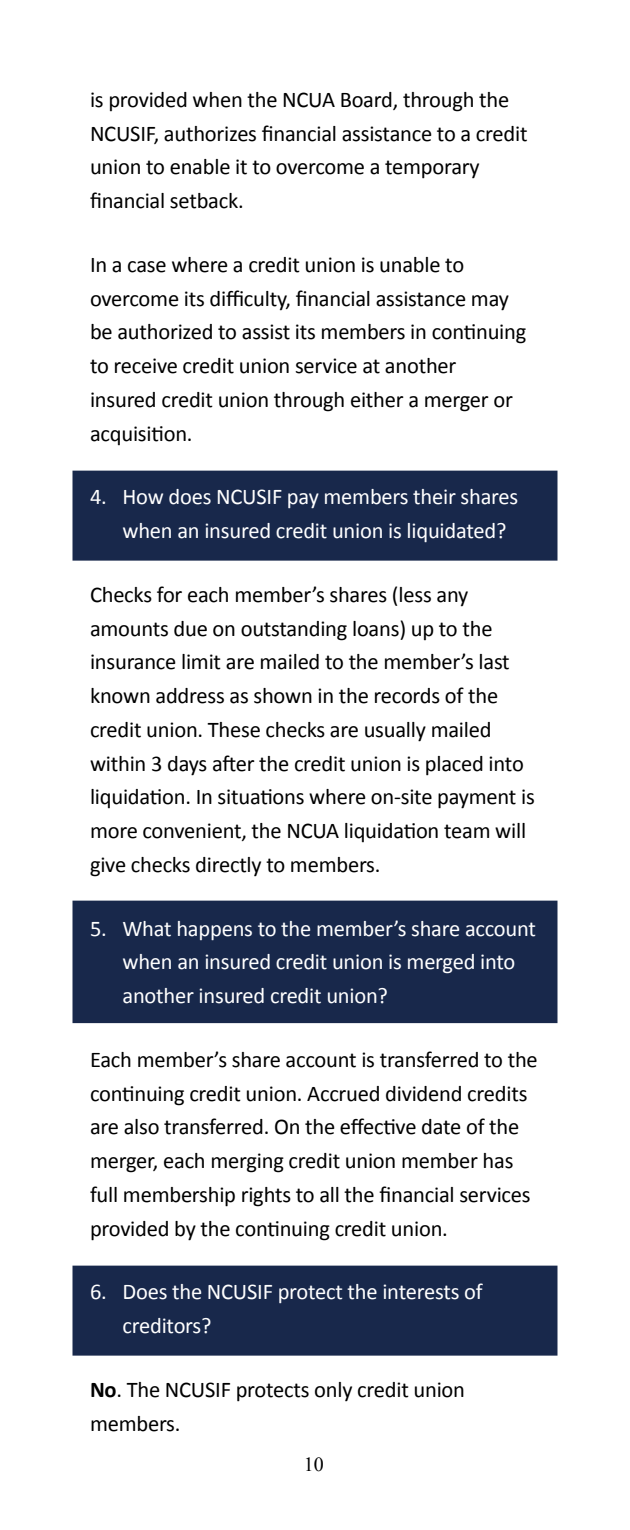
<style>
.page{position:relative;width:630px;height:1530px;background:#fff}
.page>*{position:absolute;margin:0;border:0;box-sizing:border-box;transform-origin:0 0}
.Body{font:22.5px/33.8px "Calibri";letter-spacing:-.01em;color:#000}
.t1{font:22.5px/33.8px "Calibri";letter-spacing:-.01em;color:#fff}
.t2{font:20px "Times New Roman";color:#000}
.s1{font-weight:700}
</style>
<div class="page">
<div style="left:72px;top:471px;width:486px;height:90px;background:#18284b"></div>
<div style="left:72px;top:901px;width:486px;height:122px;background:#18284b"></div>
<div style="left:72px;top:1266px;width:486px;height:90px;background:#18284b"></div>
<p class="Body" style="left:90px;top:83px;width:439px">is provided when the NCUA Board, through the NCUSIF, authorizes financial assistance to a credit union to enable it to overcome a temporary financial setback.</p>
<p class="Body" style="left:90px;top:248px;width:438px">In a case where a credit union is unable to overcome its difficulty, financial assistance may be authorized to assist its members in continuing to receive credit union service at another insured credit union through either a merger or acquisition.</p>
<p class="t1" style="left:122px;top:480px;width:397px;text-indent:-32px">4. How does NCUSIF pay members their shares when an insured credit union is liquidated?</p>
<p class="Body" style="left:90px;top:578px;width:446px">Checks for each member’s shares (less any amounts due on outstanding loans) up to the insurance limit are mailed to the member’s last known address as shown in the records of the credit union. These checks are usually mailed within 3 days after the credit union is placed into liquidation. In situations where on-site payment is more convenient, the NCUA liquidation team will give checks directly to members.</p>
<p class="t1" style="left:122px;top:911px;width:415px;text-indent:-32px">5. What happens to the member’s share account when an insured credit union is merged into another insured credit union?</p>
<p class="Body" style="left:90px;top:1043px;width:449px">Each member’s share account is transferred to the continuing credit union. Accrued dividend credits are also transferred. On the effective date of the merger, each merging credit union member has full membership rights to all the financial services provided by the continuing credit union.</p>
<p class="t1" style="left:122px;top:1275px;width:362px;text-indent:-32px">6. Does the NCUSIF protect the interests of creditors?</p>
<p class="Body" style="left:90px;top:1373px;width:377px"><span class="s1">No</span>. The NCUSIF protects only credit union members.</p>
<p class="t2" style="left:304px;top:1451px;width:21px">10</p>
</div>
